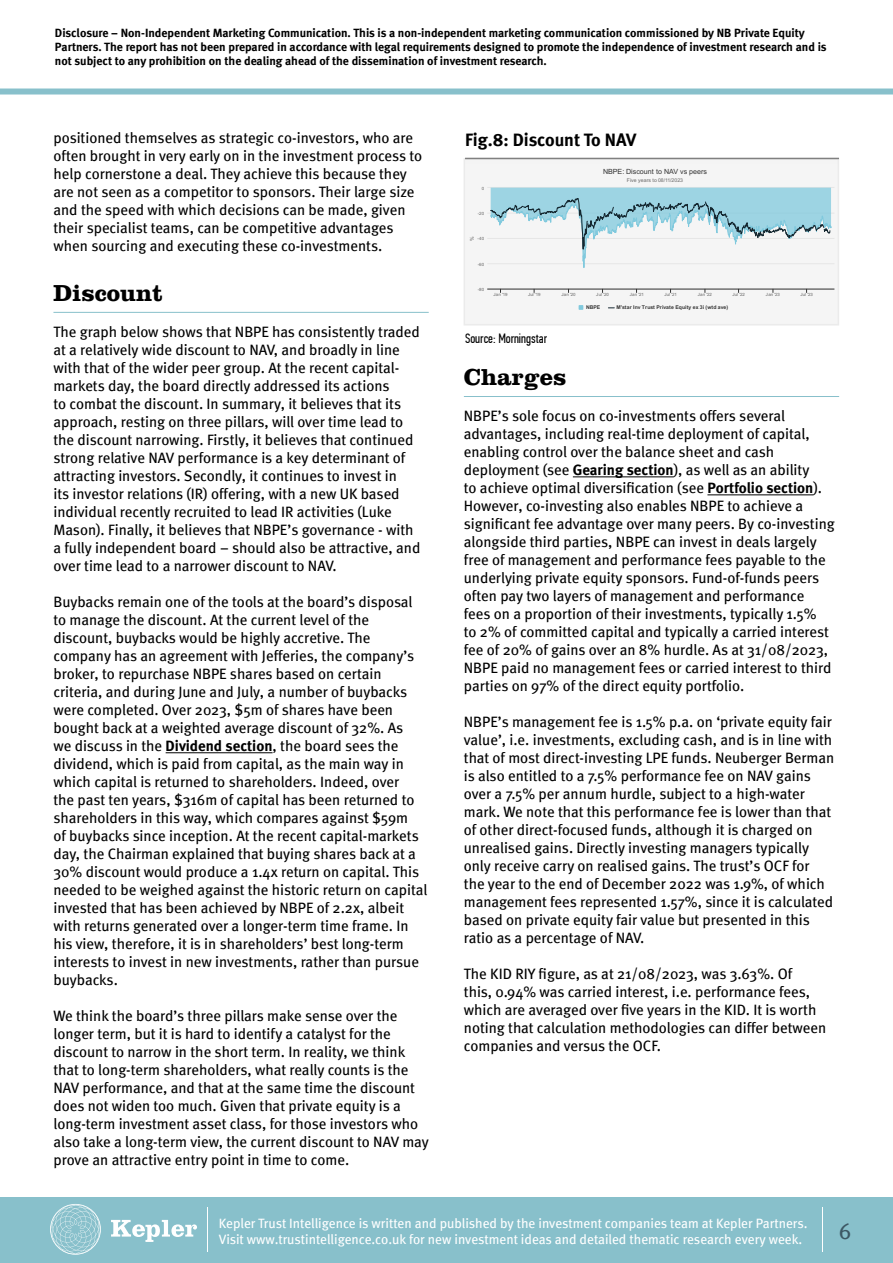
<style>
.page{position:relative;width:893px;height:1263px;background:#fff}
.page>*{position:absolute;margin:0;border:0;box-sizing:border-box;transform-origin:0 0}
.t1{font:700 24px "Clarendon LT Std";color:#000}
.t2{font:22.5px "Meta";color:#3d5864}
.t3{font:700 18px "Meta";letter-spacing:-.005em;color:#000}
.t4{font:15px/18px "Meta";color:#000}
.t5{font:13.5px/16.2px "Meta";color:#fff}
.t6{font:13.5px "PF Din Text Comp Pro";color:#000}
.t7{font:12px/14.4px "Meta Bold LF";color:#000}
.t8{font:7.05px "Arial";color:#333}
.t9{font:700 5.1px "Arial";letter-spacing:.005em;color:#333}
.t10{font:5.1px "Arial";letter-spacing:.01em;color:#666}
.t11{font:4.35px "Arial";letter-spacing:-.01em;color:#666}
.s1{font-family:"Meta Bold LF"}
</style>
<div class="page">
<div style="left:0;top:1197px;width:893px;height:66px;background:#88c0cb"></div>
<svg style="left:111px;top:1220px;width:86px;height:22px"></svg>
<svg style="left:50px;top:1204px;width:51px;height:51px"></svg>
<hr style="left:207px;top:1207px;width:1px;height:44px;background:#fff">
<div style="left:0;top:89px;width:893px;height:6px;background:#88c0cb"></div>
<hr style="left:822px;top:1207px;width:1px;height:44px;background:#fff">
<hr style="left:464px;top:396px;width:375px;height:1px;background:#88c0cb">
<hr style="left:573px;top:477px;width:101px;height:1px;background:#000">
<hr style="left:707px;top:495px;width:106px;height:1px;background:#000">
<hr style="left:53px;top:312px;width:376px;height:1px;background:#88c0cb">
<hr style="left:166px;top:752px;width:107px;height:1px;background:#000">
<div style="left:464px;top:164px;width:374px;height:158px;background:#f5f5f5"></div>
<hr style="left:487px;top:263px;width:347px;height:1px;background:#e6e6e6">
<hr style="left:487px;top:238px;width:347px;height:1px;background:#e6e6e6">
<hr style="left:487px;top:213px;width:347px;height:1px;background:#e6e6e6">
<hr style="left:487px;top:187px;width:347px;height:1px;background:#e6e6e6">
<hr style="left:487px;top:289px;width:347px;height:1px;background:#333">
<svg style="left:490px;top:188px;width:341px;height:80px"></svg>
<svg style="left:579px;top:305px;width:4px;height:5px"></svg>
<div style="left:464px;top:158px;width:375px;height:167px;border:2px solid #ebebeb"></div>
<hr style="left:465px;top:158px;width:374px;height:1px;background:#808080">
<p class="t7" style="left:55px;top:25px;width:773px">Disclosure – Non-Independent Marketing Communication. This is a non-independent marketing communication commissioned by NB Private Equity<br>Partners. The report has not been prepared in accordance with legal requirements designed to promote the independence of investment research and is not subject to any prohibition on the dealing ahead of the dissemination of investment research.</p>
<p class="t4" style="left:53px;top:128px;width:370px">positioned themselves as strategic co-investors, who are often brought in very early on in the investment process to help cornerstone a deal. They achieve this because they are not seen as a competitor to sponsors. Their large size and the speed with which decisions can be made, given their specialist teams, can be competitive advantages when sourcing and executing these co-investments.</p>
<h1 class="t1" style="left:53px;top:278px;width:111px">Discount</h1>
<p class="t4" style="left:53px;top:322px;width:368px">The graph below shows that NBPE has consistently traded at a relatively wide discount to NAV, and broadly in line with that of the wider peer group. At the recent capital&shy;markets day, the board directly addressed its actions<br>to combat the discount. In summary, it believes that its approach, resting on three pillars, will over time lead to the discount narrowing. Firstly, it believes that continued strong relative NAV performance is a key determinant of attracting investors. Secondly, it continues to invest in<br>its investor relations (IR) offering, with a new UK based individual recently recruited to lead IR activities (Luke Mason). Finally, it believes that NBPE’s governance - with a fully independent board – should also be attractive, and over time lead to a narrower discount to NAV.</p>
<p class="t4" style="left:53px;top:592px;width:375px">Buybacks remain one of the tools at the board’s disposal to manage the discount. At the current level of the discount, buybacks would be highly accretive. The company has an agreement with Jefferies, the company’s broker, to repurchase NBPE shares based on certain criteria, and during June and July, a number of buybacks were completed. Over 2023, $5m of shares have been bought back at a weighted average discount of 32%. As<br>we discuss in the <span class="s1">Dividend section</span>, the board sees the dividend, which is paid from capital, as the main way in which capital is returned to shareholders. Indeed, over<br>the past ten years, $316m of capital has been returned to shareholders in this way, which compares against $59m<br>of buybacks since inception. At the recent capital-markets day, the Chairman explained that buying shares back at a 30% discount would produce a 1.4x return on capital. This needed to be weighed against the historic return on capital invested that has been achieved by NBPE of 2.2x, albeit with returns generated over a longer-term time frame. In his view, therefore, it is in shareholders’ best long-term interests to invest in new investments, rather than pursue buybacks.</p>
<p class="t4" style="left:53px;top:1006px;width:377px">We think the board’s three pillars make sense over the longer term, but it is hard to identify a catalyst for the discount to narrow in the short term. In reality, we think that to long-term shareholders, what really counts is the NAV performance, and that at the same time the discount does not widen too much. Given that private equity is a long-term investment asset class, for those investors who also take a long-term view, the current discount to NAV may prove an attractive entry point in time to come.</p>
<p class="t3" style="left:465px;top:129px;width:173px">Fig.8: Discount To NAV</p>
<p class="t11" style="left:482px;top:186px;width:4px">0</p>
<p class="t11" style="left:478px;top:212px;width:8px">-20</p>
<p class="t10" style="left:470px;top:241px;width:6px;rotate:-90deg">%</p>
<p class="t11" style="left:477px;top:237px;width:8px">-40</p>
<p class="t11" style="left:478px;top:262px;width:8px">-60</p>
<p class="t11" style="left:478px;top:288px;width:8px">-80</p>
<p class="t8" style="left:603px;top:169px;width:105px">NBPE: Discount to NAV vs peers</p>
<p class="t10" style="left:627px;top:178px;width:58px">Five years to 08/11/2023</p>
<p class="t11" style="left:493px;top:293px;width:16px">Jan '19</p>
<p class="t11" style="left:528px;top:293px;width:14px">Jul '19</p>
<p class="t11" style="left:562px;top:293px;width:16px">Jan '20</p>
<p class="t11" style="left:596px;top:293px;width:14px">Jul '20</p>
<p class="t11" style="left:630px;top:293px;width:16px">Jan '21</p>
<p class="t11" style="left:664px;top:293px;width:14px">Jul '21</p>
<p class="t11" style="left:698px;top:293px;width:16px">Jan '22</p>
<p class="t11" style="left:732px;top:293px;width:14px">Jul '22</p>
<p class="t11" style="left:766px;top:293px;width:16px">Jan '23</p>
<p class="t11" style="left:800px;top:293px;width:14px">Jul '23</p>
<p class="t9" style="left:586px;top:306px;width:16px">NBPE</p>
<p class="t9" style="left:616px;top:306px;width:113px">M'star Inv Trust Private Equity ex 3i (wtd ave)</p>
<p class="t6" style="left:465px;top:331px;width:84px">Source: Morningstar</p>
<h1 class="t1" style="left:464px;top:362px;width:104px">Charges</h1>
<p class="t4" style="left:464px;top:406px;width:372px">NBPE’s sole focus on co-investments offers several advantages, including real-time deployment of capital, enabling control over the balance sheet and cash deployment (see <span class="s1">Gearing section</span>), as well as an ability<br>to achieve optimal diversification (see <span class="s1">Portfolio section</span>).<br>However, co-investing also enables NBPE to achieve a significant fee advantage over many peers. By co-investing alongside third parties, NBPE can invest in deals largely free of management and performance fees payable to the underlying private equity sponsors. Fund-of-funds peers often pay two layers of management and performance fees on a proportion of their investments, typically 1.5%<br>to 2% of committed capital and typically a carried interest fee of 20% of gains over an 8% hurdle. As at 31/08/2023, NBPE paid no management fees or carried interest to third parties on 97% of the direct equity portfolio.</p>
<p class="t4" style="left:464px;top:712px;width:372px">NBPE’s management fee is 1.5% p.a. on ‘private equity fair value’, i.e. investments, excluding cash, and is in line with that of most direct-investing LPE funds. Neuberger Berman is also entitled to a 7.5% performance fee on NAV gains over a 7.5% per annum hurdle, subject to a high-water mark. We note that this performance fee is lower than that of other direct-focused funds, although it is charged on unrealised gains. Directly investing managers typically only receive carry on realised gains. The trust’s OCF for<br>the year to the end of December 2022 was 1.9%, of which management fees represented 1.57%, since it is calculated based on private equity fair value but presented in this ratio as a percentage of NAV.</p>
<p class="t4" style="left:464px;top:964px;width:364px">The KID RIY figure, as at 21/08/2023, was 3.63%. Of<br>this, 0.94% was carried interest, i.e. performance fees, which are averaged over five years in the KID. It is worth noting that calculation methodologies can differ between companies and versus the OCF.</p>
<p class="t5" style="left:219px;top:1214px;width:590px">Kepler Trust Intelligence is written and published by the investment companies team at Kepler Partners.<br>Visit www.trustintelligence.co.uk for new investment ideas and detailed thematic research every week.</p>
<h2 class="t2" style="left:839px;top:1218px;width:14px">6</h2>
</div>
